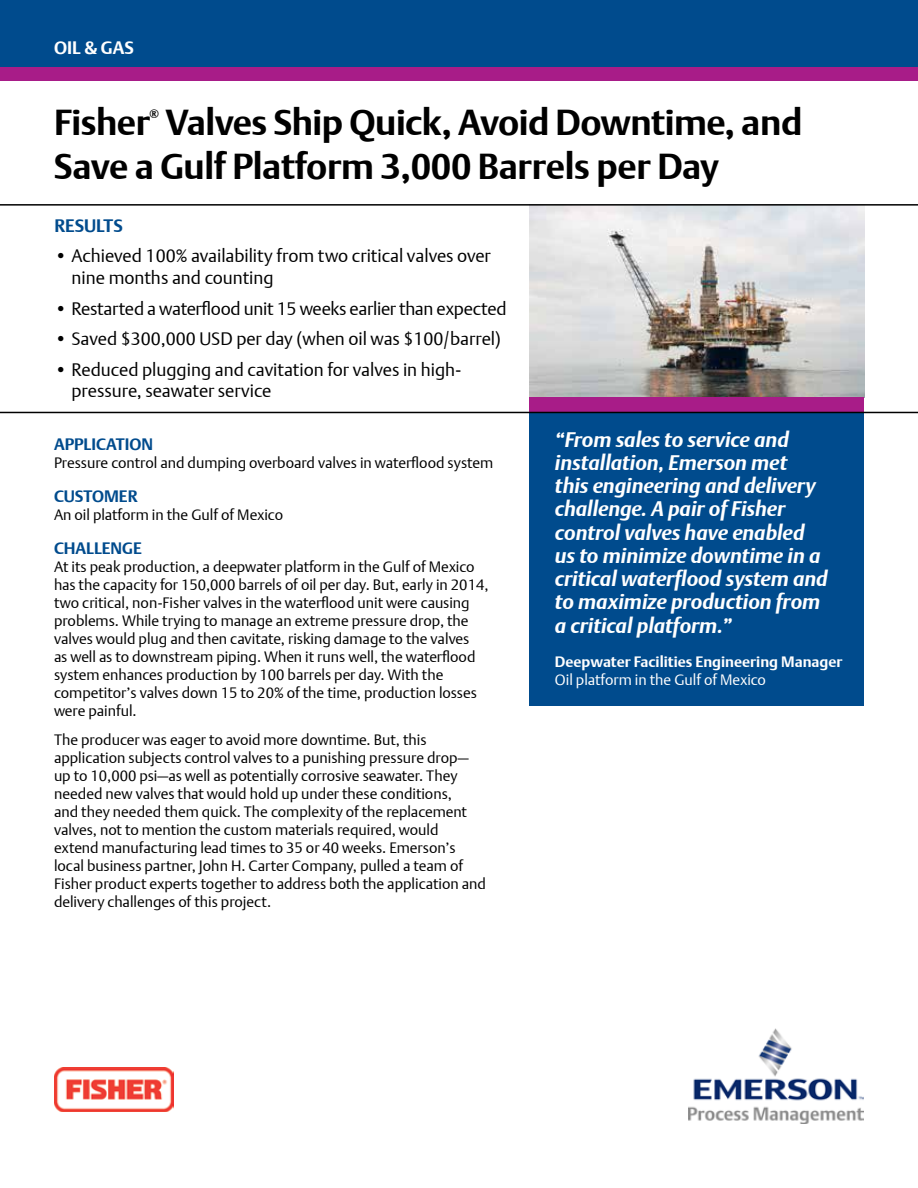
<style>
.page{position:relative;width:918px;height:1188px;background:#fff}
.page>*{position:absolute;margin:0;border:0;box-sizing:border-box;transform-origin:0 0}
.t1{font:700 36px "DTL Argo T";letter-spacing:-.015em;color:#000}
.t2{font:italic 700 21px/23.2px "DTL Argo T";color:#fff}
.t3{font:18px/21.6px "DTL Argo T Light";letter-spacing:-.005em;color:#000}
.t4{font:700 18px "DTL Argo T";letter-spacing:.005em;color:#fff}
.t5{font:700 18px "DTL Argo T";color:#004b8d}
.t6{font:700 16.5px "DTL Argo T";color:#004b8d}
.t7{font:15px/18px "DTL Argo T Light";color:#000}
.t8{font:700 15px "DTL Argo T";color:#fff}
.t9{font:15px "DTL Argo T Light";color:#fff}
.t10{font:700 12.3px "DTL Argo T";color:#000}
</style>
<div class="page">
<img style="left:529px;top:206px;width:335px;height:191px">
<div style="left:529px;top:406px;width:335px;height:300px;background:#004b8d"></div>
<div style="left:0;top:0;width:918px;height:68px;background:#004b8d"></div>
<div style="left:0;top:68px;width:918px;height:13px;background:#a81c88"></div>
<div style="left:529px;top:397px;width:335px;height:15px;background:#a81c88"></div>
<hr style="left:0;top:412px;width:918px;height:1px;background:#000">
<hr style="left:0;top:204px;width:918px;height:2px;background:#000">
<img style="left:689px;top:1029px;width:175px;height:95px">
<img style="left:54px;top:1067px;width:120px;height:44px">
<p class="t4" style="left:54px;top:37px;width:82px">OIL &amp; GAS</p>
<h1 class="t1" style="left:54px;top:101px;width:750px">Fisher Valves Ship Quick, Avoid Downtime, and</h1>
<p class="t10" style="left:150px;top:106px;width:11px">®</p>
<h1 class="t1" style="left:54px;top:145px;width:667px">Save a Gulf Platform 3,000 Barrels per Day</h1>
<p class="t5" style="left:54px;top:215px;width:70px">RESULTS</p>
<p class="t3" style="left:72px;top:245px;width:421px;text-indent:-17px">• Achieved 100% availability from two critical valves over nine months and counting</p>
<p class="t3" style="left:54px;top:297px;width:454px">• Restarted a waterflood unit 15 weeks earlier than expected</p>
<p class="t3" style="left:54px;top:328px;width:448px">• Saved $300,000 USD per day (when oil was $100/barrel)</p>
<p class="t3" style="left:72px;top:358px;width:391px;text-indent:-17px">• Reduced plugging and cavitation for valves in high&shy;pressure, seawater service</p>
<p class="t6" style="left:54px;top:434px;width:101px">APPLICATION</p>
<p class="t7" style="left:54px;top:454px;width:441px">Pressure control and dumping overboard valves in waterflood system</p>
<p class="t6" style="left:54px;top:487px;width:85px">CUSTOMER</p>
<p class="t7" style="left:54px;top:506px;width:231px">An oil platform in the Gulf of Mexico</p>
<p class="t6" style="left:54px;top:539px;width:89px">CHALLENGE</p>
<p class="t7" style="left:54px;top:558px;width:436px">At its peak production, a deepwater platform in the Gulf of Mexico has the capacity for 150,000 barrels of oil per day. But, early in 2014, two critical, non-Fisher valves in the waterflood unit were causing problems. While trying to manage an extreme pressure drop, the valves would plug and then cavitate, risking damage to the valves<br>as well as to downstream piping. When it runs well, the waterflood system enhances production by 100 barrels per day. With the competitor’s valves down 15 to 20% of the time, production losses were painful.</p>
<p class="t7" style="left:54px;top:731px;width:434px">The producer was eager to avoid more downtime. But, this application subjects control valves to a punishing pressure drop— up to 10,000 psi—as well as potentially corrosive seawater. They needed new valves that would hold up under these conditions,<br>and they needed them quick. The complexity of the replacement valves, not to mention the custom materials required, would extend manufacturing lead times to 35 or 40 weeks. Emerson’s local business partner, John H. Carter Company, pulled a team of Fisher product experts together to address both the application and delivery challenges of this project.</p>
<p class="t2" style="left:555px;top:427px;width:274px">“From sales to service and installation, Emerson met<br>this engineering and delivery challenge. A pair of Fisher control valves have enabled us to minimize downtime in a critical waterflood system and to maximize production from a critical platform.”</p>
<p class="t8" style="left:555px;top:653px;width:289px">Deepwater Facilities Engineering Manager</p>
<p class="t9" style="left:555px;top:671px;width:213px">Oil platform in the Gulf of Mexico</p>
</div>
